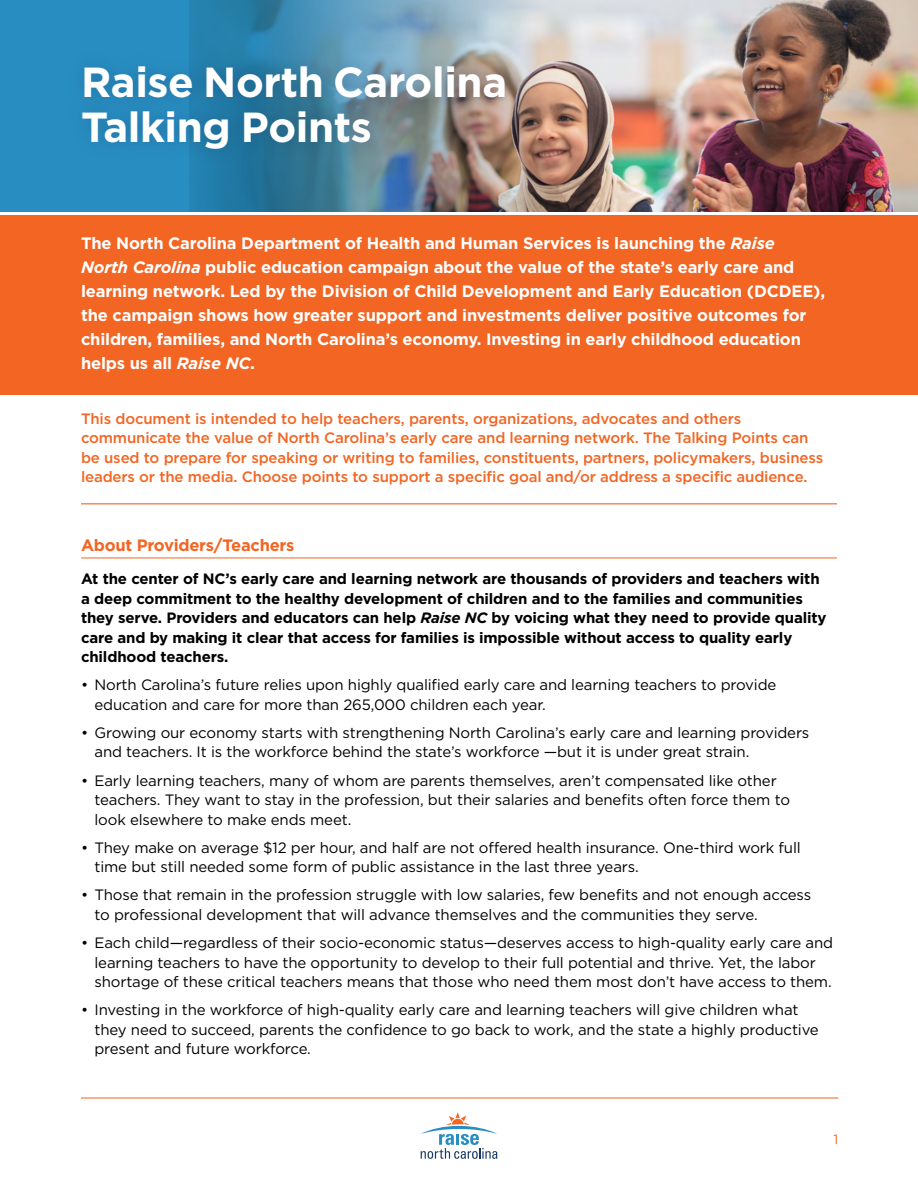
<style>
.page{position:relative;width:918px;height:1188px;background:#fff}
.page>*{position:absolute;margin:0;border:0;box-sizing:border-box;transform-origin:0 0}
.t1{font:700 42px/45px "Gotham";letter-spacing:-.01em;color:#fff}
.t2{font:700 16.5px/24px "Gotham";letter-spacing:-.01em;color:#fff}
.t3{font:700 16.5px "Gotham";letter-spacing:-.015em;color:#f26522}
.t4{font:15px/19.5px "Gotham";letter-spacing:-.01em;color:#000}
.t5{font:700 15px/19.5px "Gotham";letter-spacing:-.01em;color:#000}
.t6{font:500 15px/19.5px "Gotham";letter-spacing:-.01em;color:#f26522}
.t7{font:13.5px "Gotham";color:#f26522}
.s1{font-style:italic}
</style>
<div class="page">
<hr style="left:81px;top:1098px;width:757px;height:1px;background:#f26522">
<img style="left:541px;top:0;width:377px;height:212px">
<img style="left:0;top:0;width:541px;height:212px">
<hr style="left:81px;top:558px;width:756px;height:1px;background:#f26522">
<div style="left:0;top:216px;width:918px;height:179px;background:#f26522"></div>
<div style="left:65px;top:48px;width:457px;height:118px;background:#173963;opacity:.35"></div>
<hr style="left:81px;top:503px;width:756px;height:1px;background:#f26522">
<svg style="left:420px;top:1112px;width:78px;height:47px"></svg>
<h1 class="t1" style="left:81px;top:59px;width:428px">Raise North Carolina<br>Talking Points</h1>
<p class="t2" style="left:81px;top:231px;width:746px">The North Carolina Department of Health and Human Services is launching the <span class="s1">Raise North Carolina</span> public education campaign about the value of the state’s early care and learning network. Led by the Division of Child Development and Early Education (DCDEE), the campaign shows how greater support and investments deliver positive outcomes for children, families, and North Carolina’s economy. Investing in early childhood education helps us all <span class="s1">Raise NC</span>.</p>
<p class="t6" style="left:81px;top:408px;width:744px">This document is intended to help teachers, parents, organizations, advocates and others communicate the value of North Carolina’s early care and learning network. The Talking Points can be used to prepare for speaking or writing to families, constituents, partners, policymakers, business leaders or the media. Choose points to support a specific goal and/or address a specific audience.</p>
<p class="t3" style="left:81px;top:534px;width:215px">About Providers/Teachers</p>
<p class="t5" style="left:81px;top:569px;width:747px">At the center of NC’s early care and learning network are thousands of providers and teachers with a deep commitment to the healthy development of children and to the families and communities they serve. Providers and educators can help <span class="s1">Raise NC</span> by voicing what they need to provide quality care and by making it clear that access for families is impossible without access to quality early childhood teachers.</p>
<p class="t4" style="left:94px;top:675px;width:683px;text-indent:-14px">• North Carolina’s future relies upon highly qualified early care and learning teachers to provide education and care for more than 265,000 children each year.</p>
<p class="t4" style="left:94px;top:723px;width:716px;text-indent:-14px">• Growing our economy starts with strengthening North Carolina’s early care and learning providers and teachers. It is the workforce behind the state’s workforce —but it is under great strain.</p>
<p class="t4" style="left:94px;top:770px;width:697px;text-indent:-14px">• Early learning teachers, many of whom are parents themselves, aren’t compensated like other teachers. They want to stay in the profession, but their salaries and benefits often force them to look elsewhere to make ends meet.</p>
<p class="t4" style="left:95px;top:837px;width:708px;text-indent:-14px">• They make on average $12 per hour, and half are not offered health insurance. One-third work full time but still needed some form of public assistance in the last three years.</p>
<p class="t4" style="left:95px;top:885px;width:718px;text-indent:-14px">• Those that remain in the profession struggle with low salaries, few benefits and not enough access to professional development that will advance themselves and the communities they serve.</p>
<p class="t4" style="left:95px;top:933px;width:740px;text-indent:-14px">• Each child—regardless of their socio-economic status—deserves access to high-quality early care and learning teachers to have the opportunity to develop to their full potential and thrive. Yet, the labor shortage of these critical teachers means that those who need them most don’t have access to them.</p>
<p class="t4" style="left:95px;top:1000px;width:726px;text-indent:-14px">• Investing in the workforce of high-quality early care and learning teachers will give children what they need to succeed, parents the confidence to go back to work, and the state a highly productive present and future workforce.</p>
<p class="t7" style="left:833px;top:1131px;width:6px">1</p>
</div>
